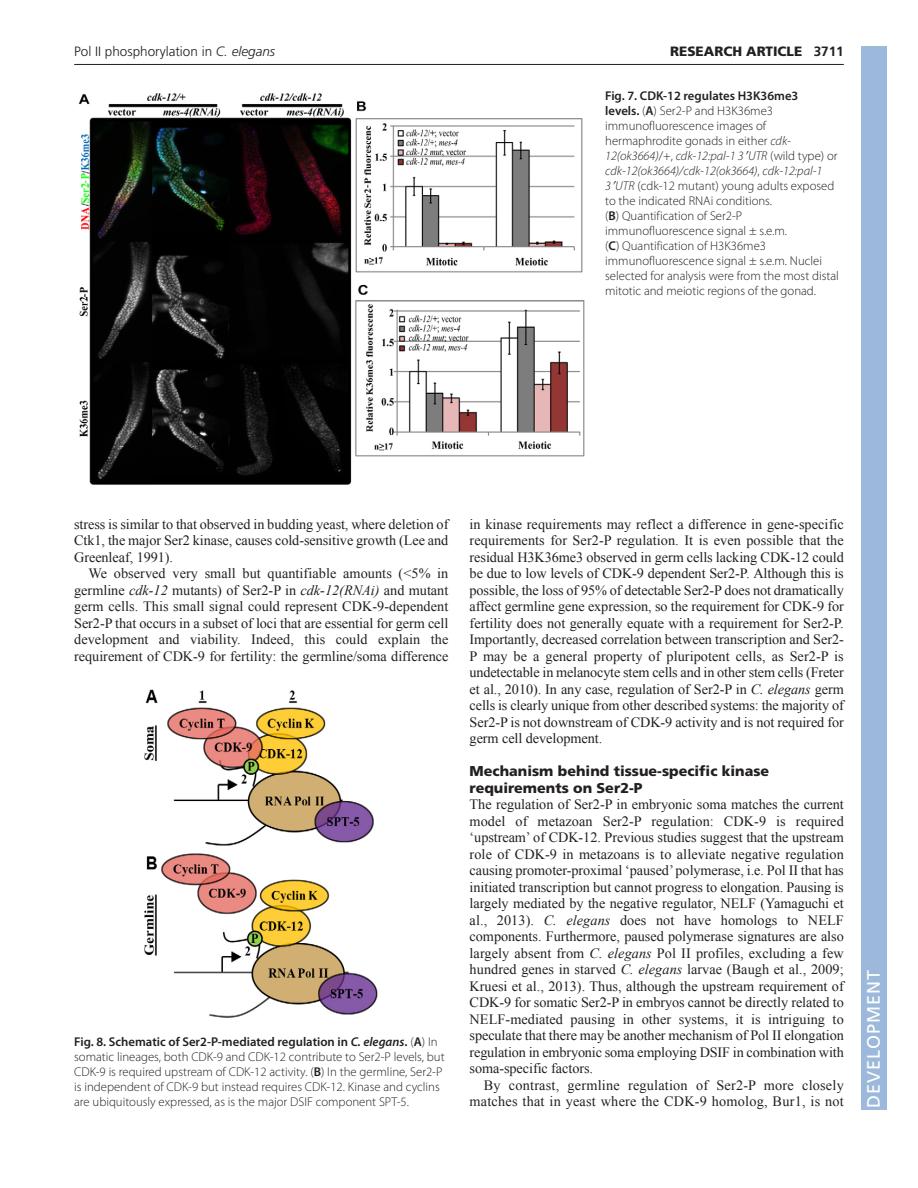
<style>
.page{position:relative;width:918px;height:1188px;background:#fff}
.page>*{position:absolute;margin:0;border:0;box-sizing:border-box;transform-origin:0 0}
.t1{font:18px "Frutiger LT Std";letter-spacing:.055em;color:#fff}
.t2{font:14.25px/16.5px "Times New Roman";letter-spacing:-.005em;color:#231f20;text-align:justify}
.t3{font:14.25px/16.5px "Times New Roman";letter-spacing:.015em;color:#231f20;text-align:right}
.t4{font:900 14.25px/16.5px "Frutiger LT Std";color:#231f20}
.t5{font:300 13.5px "Frutiger";color:#231f20}
.t6{font:900 13.5px "Frutiger LT Std";color:#231f20}
.t7{font:300 12.75px/15px "Myriad Pro";color:#231f20}
.s1{font-style:italic}
.s2{font-weight:700}
.s3{font-weight:600}
.s4{font-family:"Mathematical Pi One";font-weight:400;font-style:italic}
.s5{font-weight:600;font-style:italic}
</style>
<div class="page">
<hr style="left:74px;top:64px;width:770px;height:1px;background:#231f20">
<img style="left:78px;top:93px;width:507px;height:392px">
<img style="left:144px;top:689px;width:234px;height:329px">
<div style="left:861px;top:46px;width:25px;height:1064px;background:#9cb9db"></div>
<p class="t5" style="left:74px;top:46px;width:203px">Pol II phosphorylation in <span class="s1">C. elegans</span></p>
<p class="t6" style="left:670px;top:46px;width:175px">RESEARCH ARTICLE <span class="s2">3711</span></p>
<p class="t7" style="left:605px;top:89px;width:235px"><span class="s3">Fig. 7. CDK-12 regulates H3K36me3<br>levels.</span> (<span class="s3">A</span>) Ser2-P and H3K36me3 immunofluorescence images of hermaphrodite gonads in either <span class="s1">cdk-12(ok3664)</span>/+, <span class="s1">cdk-12:pal-1 3</span><span class="s4">-</span><span class="s1">UTR</span> (wild type) or <span class="s1">cdk-12(ok3664)/cdk-12(ok3664)</span>, <span class="s1">cdk-12:pal-1<br>3</span><span class="s4">-</span><span class="s1">UTR</span> (cdk-12 mutant) young adults exposed to the indicated RNAi conditions.<br>(<span class="s3">B</span>) Quantification of Ser2-P immunofluorescence signal ± s.e.m.<br>(<span class="s3">C</span>) Quantification of H3K36me3 immunofluorescence signal ± s.e.m. Nuclei selected for analysis were from the most distal mitotic and meiotic regions of the gonad.</p>
<p class="t2" style="left:74px;top:516px;width:376px">stress is similar to that observed in budding yeast, where deletion of Ctk1, the major Ser2 kinase, causes cold-sensitive growth (Lee and Greenleaf, 1991).</p>
<p class="t2" style="left:74px;top:565px;width:376px;text-indent:14px">We observed very small but quantifiable amounts (&lt;5% in germline <span class="s1">cdk-12</span> mutants) of Ser2-P in <span class="s1">cdk-12(RNAi)</span> and mutant germ cells. This small signal could represent CDK-9-dependent Ser2-P that occurs in a subset of loci that are essential for germ cell development and viability. Indeed, this could explain the requirement of CDK-9 for fertility: the germline/soma difference</p>
<p class="t7" style="left:74px;top:1035px;width:372px"><span class="s3">Fig. 8. Schematic of Ser2-P-mediated regulation in</span> <span class="s5">C. elegans</span><span class="s3">.</span> (<span class="s3">A</span>) In somatic lineages, both CDK-9 and CDK-12 contribute to Ser2-P levels, but CDK-9 is required upstream of CDK-12 activity. (<span class="s3">B</span>) In the germline, Ser2-P is independent of CDK-9 but instead requires CDK-12. Kinase and cyclins are ubiquitously expressed, as is the major DSIF component SPT-5.</p>
<p class="t2" style="left:470px;top:516px;width:376px">in kinase requirements may reflect a difference in gene-specific requirements for Ser2-P regulation. It is even possible that the residual H3K36me3 observed in germ cells lacking CDK-12 could be due to low levels of CDK-9 dependent Ser2-P. Although this is possible, the loss of 95% of detectable Ser2-P does not dramatically affect germline gene expression, so the requirement for CDK-9 for fertility does not generally equate with a requirement for Ser2-P.<br>Importantly, decreased correlation between transcription and Ser2- P may be a general property of pluripotent cells, as Ser2-P is undetectable in melanocyte stem cells and in other stem cells (Freter et al., 2010). In any case, regulation of Ser2-P in <span class="s1">C. elegans</span> germ cells is clearly unique from other described systems: the majority of Ser2-P is not downstream of CDK-9 activity and is not required for germ cell development.</p>
<p class="t4" style="left:470px;top:764px;width:301px">Mechanism behind tissue-specific kinase requirements on Ser2-P</p>
<p class="t2" style="left:470px;top:796px;width:376px">The regulation of Ser2-P in embryonic soma matches the current model of metazoan Ser2-P regulation: CDK-9 is required ‘upstream’ of CDK-12. Previous studies suggest that the upstream role of CDK-9 in metazoans is to alleviate negative regulation causing promoter-proximal ‘paused’ polymerase, i.e. Pol II that has initiated transcription but cannot progress to elongation. Pausing is largely mediated by the negative regulator, NELF (Yamaguchi et al., 2013). <span class="s1">C. elegans</span> does not have homologs to NELF components. Furthermore, paused polymerase signatures are also largely absent from <span class="s1">C. elegans</span> Pol II profiles, excluding a few hundred genes in starved <span class="s1">C. elegans</span> larvae (Baugh et al., 2009; Kruesi et al., 2013). Thus, although the upstream requirement of CDK-9 for somatic Ser2-P in embryos cannot be directly related to NELF-mediated pausing in other systems, it is intriguing to speculate that there may be another mechanism of Pol II elongation regulation in embryonic soma employing DSIF in combination with soma-specific factors.</p>
<p class="t3" style="left:470px;top:1077px;width:376px">By contrast, germline regulation of Ser2-P more closely matches that in yeast where the CDK-9 homolog, Bur1, is not</p>
<p class="t1" style="left:863px;top:1108px;width:140px;rotate:-90deg">DEVELOPMENT</p>
</div>
